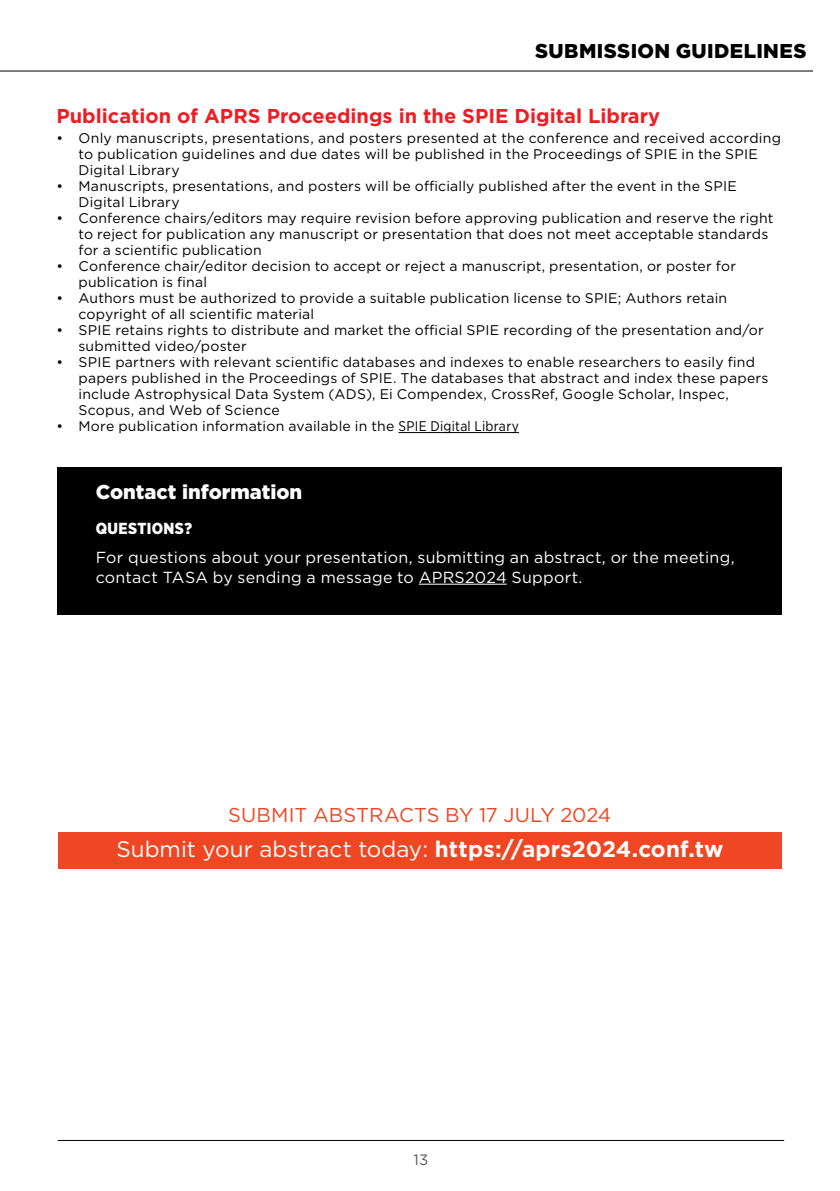
<style>
.page{position:relative;width:840px;height:1191px;background:#fff}
.page>*{position:absolute;margin:0;border:0;box-sizing:border-box;transform-origin:0 0}
.t1{font:22.4px "Gotham";color:#fff}
.t2{font:700 20px "Gotham";color:#ed1d24}
.t3{font:20px "Gotham";color:#ef4623}
.t4{font:900 20px "Gotham";letter-spacing:.02em;color:#000}
.t5{font:900 20px "Gotham";color:#fff}
.t6{font:16px/20px "Gotham";letter-spacing:.015em;color:#fff}
.t7{font:900 16px "Gotham Narrow";letter-spacing:.025em;color:#fff}
.t8{font:15px "Gotham";color:#58595b}
.t9{font:14px/16px "Gotham";letter-spacing:.015em;color:#000}
.s1{font-family:"Gotham Narrow"}
.s2{font-weight:700}
</style>
<div class="page">
<hr style="left:58px;top:1140px;width:725px;height:1px;background:#000">
<hr style="left:398px;top:432px;width:120px;height:1px;background:#000">
<div style="left:57px;top:467px;width:724px;height:147px;background:#000"></div>
<hr style="left:418px;top:584px;width:88px;height:1px;background:#fff">
<hr style="left:0;top:70px;width:812px;height:1px;background:#000">
<div style="left:58px;top:832px;width:723px;height:36px;background:#ef4623"></div>
<h2 class="t4" style="left:535px;top:37px;width:272px">SUBMISSION GUIDELINES</h2>
<h2 class="t2" style="left:56px;top:103px;width:605px">Publication of APRS Proceedings in the SPIE Digital Library</h2>
<p class="t9" style="left:78px;top:130px;width:703px;text-indent:-22px">• Only manuscripts, presentations, and posters presented at the conference and received according to publication guidelines and due dates will be published in the Proceedings of SPIE in the SPIE<br>Digital Library</p>
<p class="t9" style="left:78px;top:178px;width:659px;text-indent:-22px">• Manuscripts, presentations, and posters will be officially published after the event in the SPIE<br>Digital Library</p>
<p class="t9" style="left:78px;top:210px;width:696px;text-indent:-22px">• Conference chairs/editors may require revision before approving publication and reserve the right to reject for publication any manuscript or presentation that does not meet acceptable standards for a scientific publication</p>
<p class="t9" style="left:78px;top:258px;width:658px;text-indent:-22px">• Conference chair/editor decision to accept or reject a manuscript, presentation, or poster for publication is final</p>
<p class="t9" style="left:78px;top:290px;width:650px;text-indent:-22px">• Authors must be authorized to provide a suitable publication license to SPIE; Authors retain copyright of all scientific material</p>
<p class="t9" style="left:78px;top:322px;width:686px;text-indent:-22px">• SPIE retains rights to distribute and market the official SPIE recording of the presentation and/or submitted video/poster</p>
<p class="t9" style="left:78px;top:354px;width:691px;text-indent:-22px">• SPIE partners with relevant scientific databases and indexes to enable researchers to easily find papers published in the Proceedings of SPIE. The databases that abstract and index these papers include Astrophysical Data System (ADS), Ei Compendex, CrossRef, Google Scholar, Inspec, Scopus, and Web of Science</p>
<p class="t9" style="left:56px;top:418px;width:464px">• More publication information available in the <span class="s1">SPIE Digital Library</span></p>
<h2 class="t5" style="left:96px;top:477px;width:208px">Contact information</h2>
<p class="t7" style="left:96px;top:517px;width:98px">QUESTIONS?</p>
<p class="t6" style="left:96px;top:546px;width:640px">For questions about your presentation, submitting an abstract, or the meeting, contact TASA by sending a message to APRS2024 Support.</p>
<h2 class="t3" style="left:228px;top:802px;width:384px">SUBMIT ABSTRACTS BY 17 JULY 2024</h2>
<h1 class="t1" style="left:116px;top:835px;width:608px">Submit your abstract today: <span class="s2">https://aprs2024.conf.tw</span></h1>
<p class="t8" style="left:413px;top:1150px;width:16px">13</p>
</div>
